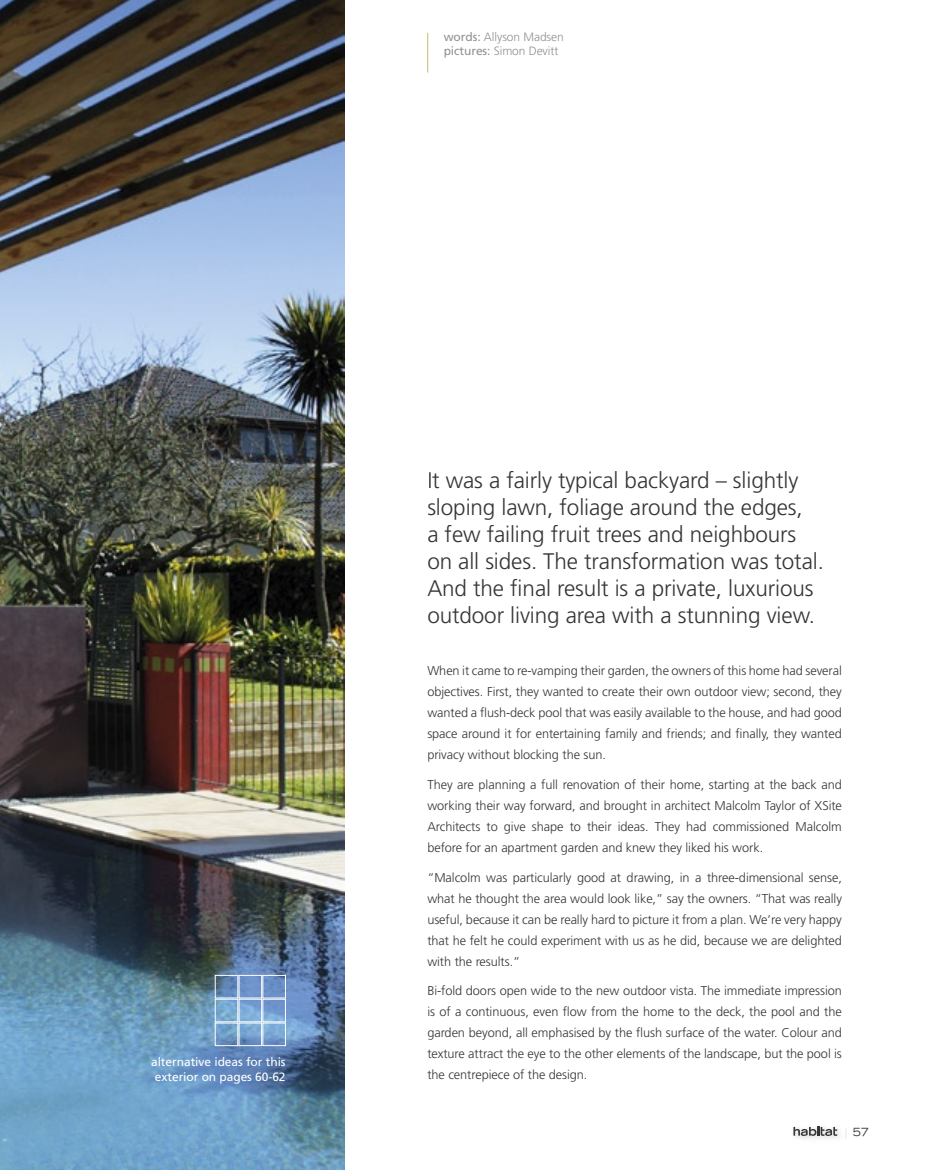
<style>
.page{position:relative;width:927px;height:1170px;background:#fff}
.page>*{position:absolute;margin:0;border:0;box-sizing:border-box;transform-origin:0 0}
.t1{font:300 22.5px/27px "Frutiger";letter-spacing:-.005em;color:#363536}
.t2{font:300 12.75px/21px "Frutiger";letter-spacing:-.005em;color:#363536;text-align:justify}
.t3{font:12px/14.2px "Frutiger";letter-spacing:-.005em;color:#fff;text-align:center}
.t4{font:300 12px/14.2px "Frutiger";letter-spacing:-.005em;color:#909191}
.t5{font:expanded 11.25px "Trade Gothic LH";color:#363536}
.s1{font-weight:400}
.s2{color:#dfe2ca}
</style>
<div class="page">
<img style="left:0;top:0;width:344px;height:1169px">
<hr style="left:427px;top:33px;width:1px;height:40px;background:#c3bf6a">
<div style="left:215px;top:975px;width:23px;height:23px;border:1px solid #fff"></div>
<div style="left:239px;top:975px;width:23px;height:23px;border:1px solid #fff"></div>
<div style="left:263px;top:975px;width:23px;height:23px;border:1px solid #fff"></div>
<div style="left:215px;top:998px;width:23px;height:23px;border:1px solid #fff"></div>
<div style="left:239px;top:998px;width:23px;height:23px;border:1px solid #fff"></div>
<div style="left:263px;top:998px;width:23px;height:23px;border:1px solid #fff"></div>
<div style="left:215px;top:1022px;width:23px;height:23px;border:1px solid #fff"></div>
<div style="left:239px;top:1022px;width:23px;height:23px;border:1px solid #fff"></div>
<div style="left:263px;top:1022px;width:23px;height:23px;border:1px solid #fff"></div>
<img style="left:793px;top:1129px;width:47px;height:10px">
<svg style="left:793px;top:1126px;width:44px;height:9px"></svg>
<p class="t4" style="left:444px;top:30px;width:122px"><span class="s1">words:</span> Allyson Madsen <span class="s1">pictures:</span> Simon Devitt</p>
<p class="t3" style="left:151px;top:1055px;width:136px">alternative ideas for this exterior on pages 60-62</p>
<p class="t1" style="left:427px;top:467px;width:398px">It was a fairly typical backyard – slightly sloping lawn, foliage around the edges,<br>a few failing fruit trees and neighbours on all sides. The transformation was total.<br>And the final result is a private, luxurious outdoor living area with a stunning view.</p>
<p class="t2" style="left:427px;top:660px;width:416px">When it came to re-vamping their garden, the owners of this home had several objectives. First, they wanted to create their own outdoor view; second, they wanted a flush-deck pool that was easily available to the house, and had good space around it for entertaining family and friends; and finally, they wanted privacy without blocking the sun.</p>
<p class="t2" style="left:427px;top:774px;width:416px">They are planning a full renovation of their home, starting at the back and working their way forward, and brought in architect Malcolm Taylor of XSite Architects to give shape to their ideas. They had commissioned Malcolm before for an apartment garden and knew they liked his work.</p>
<p class="t2" style="left:427px;top:866px;width:416px">“Malcolm was particularly good at drawing, in a three-dimensional sense, what he thought the area would look like,” say the owners. “That was really useful, because it can be really hard to picture it from a plan. We’re very happy that he felt he could experiment with us as he did, because we are delighted with the results.”</p>
<p class="t2" style="left:427px;top:980px;width:416px">Bi-fold doors open wide to the new outdoor vista. The immediate impression is of a continuous, even flow from the home to the deck, the pool and the garden beyond, all emphasised by the flush surface of the water. Colour and texture attract the eye to the other elements of the landscape, but the pool is the centrepiece of the design.</p>
<p class="t5" style="left:845px;top:1124px;width:26px"><span class="s2">|</span> 57</p>
</div>
